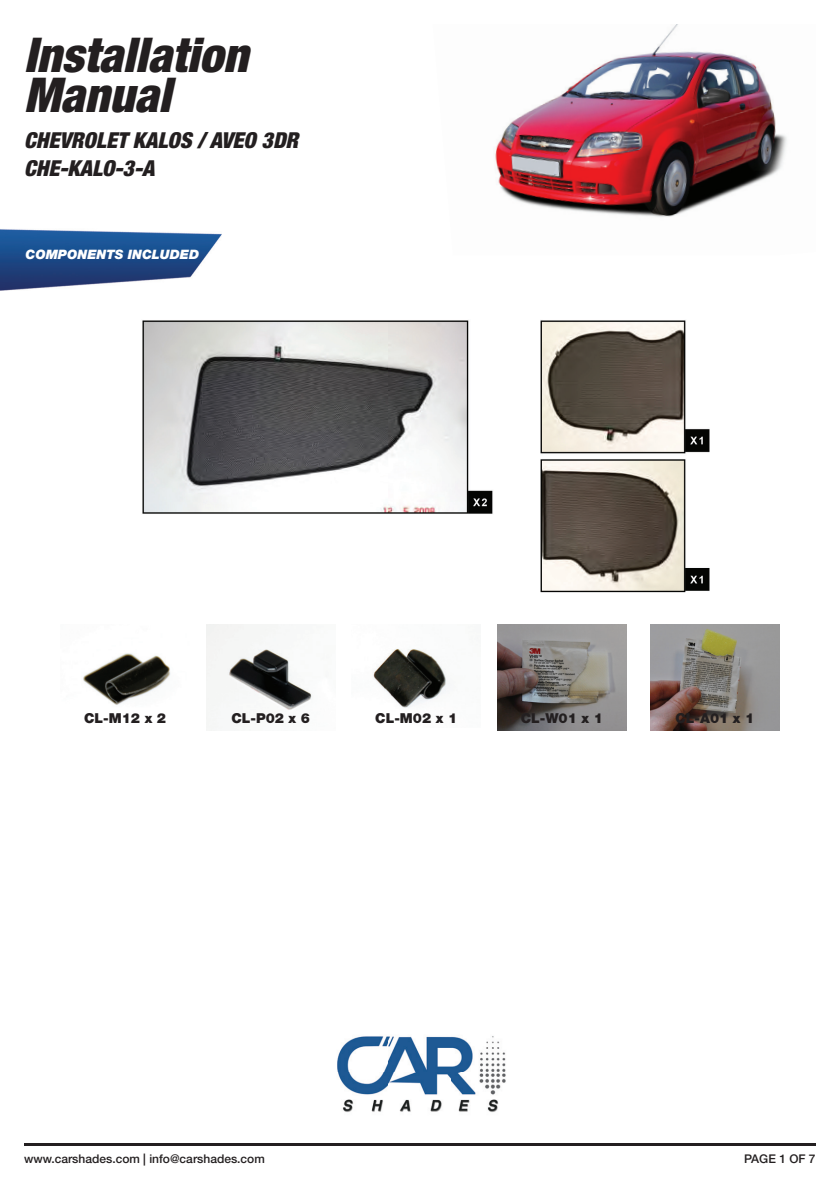
<style>
.page{position:relative;width:840px;height:1191px;background:#fff}
.page>*{position:absolute;margin:0;border:0;box-sizing:border-box;transform-origin:0 0}
.t1{font:italic 900 condensed 48px/40px "Helvetica Neue LT Std";color:#231f20}
.t2{font:italic 900 condensed 22px/28px "Helvetica Neue LT Std";color:#231f20}
.t3{font:900 13.8px "Helvetica Neue LT Std";color:#231f20}
.t4{font:italic 900 13px "Helvetica Neue LT Std";color:#fff}
.t5{font:500 12px "Helvetica Neue LT Std";color:#231f20}
</style>
<div class="page">
<img style="left:495px;top:24px;width:292px;height:193px">
<img style="left:0;top:229px;width:222px;height:62px">
<img style="left:142px;top:320px;width:568px;height:273px">
<img style="left:83px;top:653px;width:88px;height:52px">
<img style="left:206px;top:624px;width:106px;height:95px">
<img style="left:373px;top:649px;width:74px;height:59px">
<img style="left:497px;top:624px;width:129px;height:106px">
<img style="left:650px;top:624px;width:129px;height:106px">
<img style="left:337px;top:1036px;width:169px;height:76px">
<hr style="left:24px;top:1143px;width:791px;height:2px;background:#231f20">
<h1 class="t1" style="left:24px;top:35px;width:226px">Installation<br>Manual</h1>
<h2 class="t2" style="left:24px;top:126px;width:275px">CHEVROLET KALOS / AVEO 3DR<br>CHE-KALO-3-A</h2>
<p class="t4" style="left:25px;top:246px;width:175px">COMPONENTS INCLUDED</p>
<p class="t3" style="left:84px;top:709px;width:83px">CL-M12 x 2</p>
<p class="t3" style="left:231px;top:709px;width:80px">CL-P02 x 6</p>
<p class="t3" style="left:375px;top:709px;width:83px">CL-M02 x 1</p>
<p class="t3" style="left:520px;top:709px;width:84px">CL-W01 x 1</p>
<p class="t3" style="left:675px;top:709px;width:80px">CL-A01 x 1</p>
<p class="t5" style="left:24px;top:1152px;width:242px">www.carshades.com | info@carshades.com</p>
<p class="t5" style="left:743px;top:1152px;width:73px">PAGE 1 OF 7</p>
</div>
